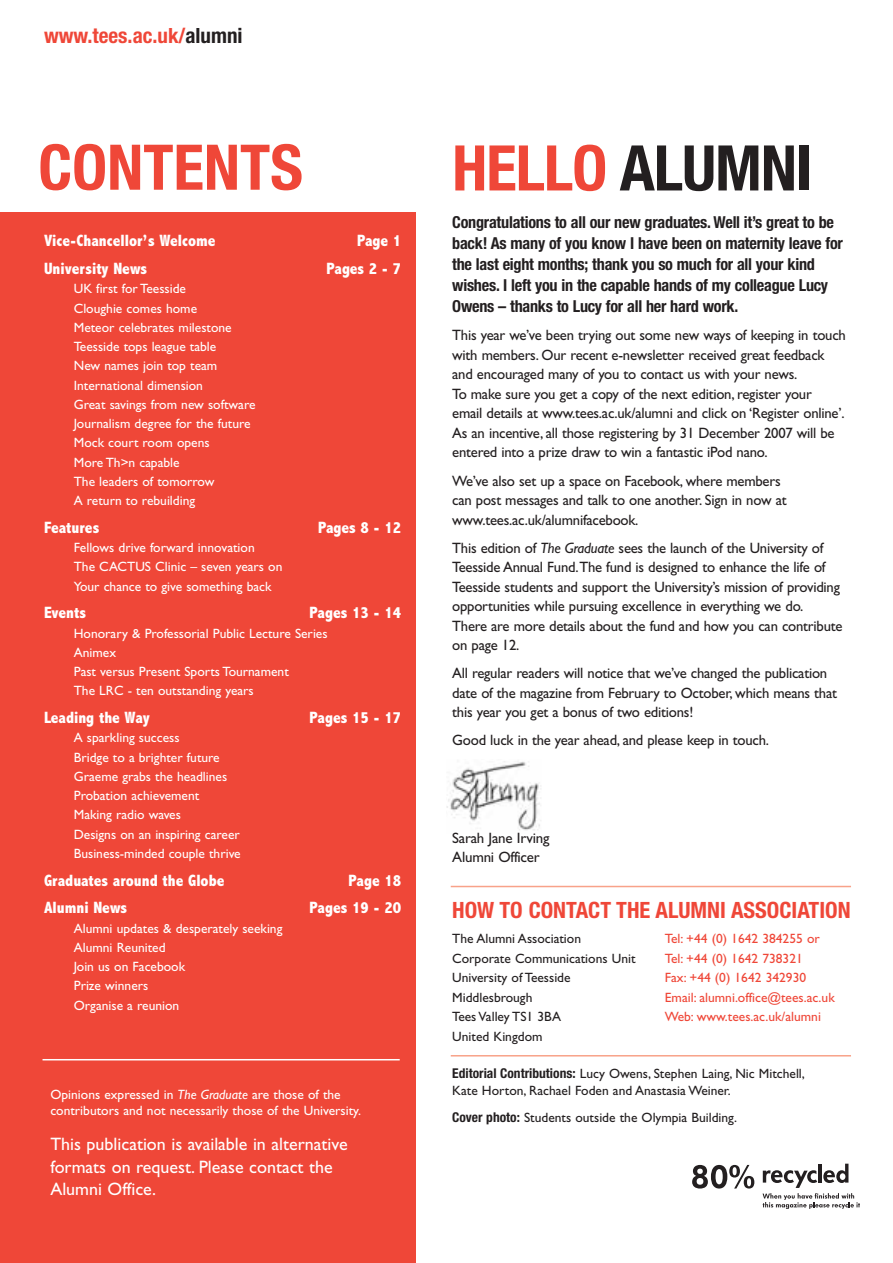
<style>
.page{position:relative;width:893px;height:1263px;background:#fff}
.page>*{position:absolute;margin:0;border:0;box-sizing:border-box;transform-origin:0 0}
.t1{font:700 condensed 63px "Helvetica Neue";letter-spacing:-.015em;color:#231f20}
.t2{font:700 condensed 63px "Helvetica Neue";color:#ef4738}
.t3{font:700 condensed 22.5px "Helvetica Neue";color:#ef4738}
.t4{font:700 condensed 21px "Helvetica Neue";color:#ef4738}
.t5{font:18px/22.5px "Gill Sans";color:#fff}
.t6{font:700 condensed 16.5px/21px "Helvetica Neue";letter-spacing:-.015em;color:#231f20}
.t7{font:800 condensed 16.5px "Abadi";color:#fff}
.t8{font:15px/19.5px "Gill Sans";letter-spacing:-.015em;color:#231f20}
.t9{font:13.5px/19.2px "Gill Sans";color:#fff}
.t10{font:13.5px/16.5px "Gill Sans";color:#231f20}
.t11{font:13.5px "Gill Sans";color:#ef4738}
.s1{color:#231f20}
.s2{color:#ef4738}
.s3{font-style:italic}
.s4{font-family:"Helvetica Neue";font-weight:700;font-stretch:condensed}
</style>
<div class="page">
<img style="left:447px;top:761px;width:94px;height:70px">
<div style="left:0;top:213px;width:416px;height:1050px;background:#ef4738"></div>
<hr style="left:43px;top:1059px;width:357px;height:1px;background:#fff">
<svg style="left:692px;top:1165px;width:62px;height:23px"></svg>
<svg style="left:762px;top:1164px;width:98px;height:45px"></svg>
<hr style="left:451px;top:1055px;width:400px;height:1px;background:#f8a289">
<hr style="left:451px;top:886px;width:400px;height:1px;background:#f8a289">
<h3 class="t4" style="left:44px;top:28px;width:200px">www.tees.ac.uk/<span class="s1">alumni</span></h3>
<h1 class="t2" style="left:38px;top:145px;width:266px">CONTENTS</h1>
<h1 class="t1" style="left:452px;top:146px;width:362px"><span class="s2">HELLO</span> ALUMNI</h1>
<p class="t6" style="left:452px;top:214px;width:392px">Congratulations to all our new graduates. Well it’s great to be back! As many of you know I have been on maternity leave for the last eight months; thank you so much for all your kind wishes. I left you in the capable hands of my colleague Lucy Owens – thanks to Lucy for all her hard work.</p>
<p class="t8" style="left:452px;top:327px;width:395px">This year we’ve been trying out some new ways of keeping in touch with members. Our recent e-newsletter received great feedback and encouraged many of you to contact us with your news.<br>To make sure you get a copy of the next edition, register your<br>email details at www.tees.ac.uk/alumni and click on ‘Register online’.<br>As an incentive, all those registering by 31 December 2007 will be entered into a prize draw to win a fantastic iPod nano.</p>
<p class="t8" style="left:452px;top:472px;width:336px">We’ve also set up a space on Facebook, where members can post messages and talk to one another. Sign in now at www.tees.ac.uk/alumnifacebook.</p>
<p class="t8" style="left:452px;top:539px;width:392px">This edition of <span class="s3">The Graduate</span> sees the launch of the University of Teesside Annual Fund.The fund is designed to enhance the life of Teesside students and support the University’s mission of providing opportunities while pursuing excellence in everything we do.<br>There are more details about the fund and how you can contribute on page 12.</p>
<p class="t8" style="left:452px;top:665px;width:386px">All regular readers will notice that we’ve changed the publication date of the magazine from February to October, which means that this year you get a bonus of two editions!</p>
<p class="t8" style="left:452px;top:732px;width:318px">Good luck in the year ahead, and please keep in touch.</p>
<p class="t7" style="left:44px;top:235px;width:173px">Vice-Chancellor’s Welcome</p>
<p class="t7" style="left:357px;top:235px;width:46px">Page 1</p>
<p class="t7" style="left:44px;top:263px;width:105px">University News</p>
<p class="t7" style="left:326px;top:263px;width:76px">Pages 2 - 7</p>
<p class="t9" style="left:74px;top:281px;width:183px">UK first for Teesside<br>Cloughie comes home<br>Meteor celebrates milestone<br>Teesside tops league table<br>New names join top team<br>International dimension<br>Great savings from new software<br>Journalism degree for the future<br>Mock court room opens<br>More Th&gt;n capable<br>The leaders of tomorrow<br>A return to rebuilding</p>
<p class="t7" style="left:44px;top:522px;width:57px">Features</p>
<p class="t7" style="left:318px;top:522px;width:85px">Pages 8 - 12</p>
<p class="t9" style="left:74px;top:539px;width:210px">Fellows drive forward innovation<br>The CACTUS Clinic – seven years on<br>Your chance to give something back</p>
<p class="t7" style="left:44px;top:607px;width:44px">Events</p>
<p class="t7" style="left:310px;top:607px;width:93px">Pages 13 - 14</p>
<p class="t9" style="left:74px;top:625px;width:255px">Honorary &amp; Professorial Public Lecture Series<br>Animex<br>Past versus Present Sports Tournament<br>The LRC - ten outstanding years</p>
<p class="t7" style="left:44px;top:712px;width:107px">Leading the Way</p>
<p class="t7" style="left:310px;top:712px;width:93px">Pages 15 - 17</p>
<p class="t9" style="left:74px;top:730px;width:168px">A sparkling success<br>Bridge to a brighter future<br>Graeme grabs the headlines<br>Probation achievement<br>Making radio waves<br>Designs on an inspiring career<br>Business-minded couple thrive</p>
<p class="t7" style="left:44px;top:874px;width:182px">Graduates around the Globe</p>
<p class="t7" style="left:349px;top:874px;width:54px">Page 18</p>
<p class="t7" style="left:44px;top:902px;width:85px">Alumni News</p>
<p class="t7" style="left:310px;top:902px;width:93px">Pages 19 - 20</p>
<p class="t9" style="left:74px;top:920px;width:210px">Alumni updates &amp; desperately seeking<br>Alumni Reunited<br>Join us on Facebook<br>Prize winners<br>Organise a reunion</p>
<p class="t8" style="left:452px;top:829px;width:99px">Sarah Jane Irving<br>Alumni Officer</p>
<h2 class="t3" style="left:452px;top:902px;width:400px">HOW TO CONTACT THE ALUMNI ASSOCIATION</h2>
<p class="t10" style="left:452px;top:932px;width:130px">The Alumni Association</p>
<p class="t11" style="left:665px;top:934px;width:156px">Tel: +44 (0) 1642 384255 or</p>
<p class="t10" style="left:452px;top:951px;width:185px">Corporate Communications Unit</p>
<p class="t11" style="left:665px;top:953px;width:140px">Tel: +44 (0) 1642 738321</p>
<p class="t10" style="left:452px;top:971px;width:120px">University of Teesside</p>
<p class="t11" style="left:665px;top:973px;width:143px">Fax: +44 (0) 1642 342930</p>
<p class="t10" style="left:452px;top:990px;width:82px">Middlesbrough</p>
<p class="t11" style="left:665px;top:992px;width:171px">Email: alumni.office@tees.ac.uk</p>
<p class="t10" style="left:452px;top:1010px;width:110px">Tees Valley TS1 3BA</p>
<p class="t11" style="left:665px;top:1012px;width:158px">Web: www.tees.ac.uk/alumni</p>
<p class="t10" style="left:452px;top:1029px;width:92px">United Kingdom</p>
<p class="t10" style="left:452px;top:1067px;width:354px"><span class="s4">Editorial Contributions:</span> Lucy Owens, Stephen Laing, Nic Mitchell,<br>Kate Horton, Rachael Foden and Anastasia Weiner.</p>
<p class="t10" style="left:452px;top:1110px;width:286px"><span class="s4">Cover photo:</span> Students outside the Olympia Building.</p>
<p class="t9" style="left:50px;top:1087px;width:312px;line-height:16.2px">Opinions expressed in <span class="s3">The Graduate</span> are those of the contributors and not necessarily those of the University.</p>
<p class="t5" style="left:50px;top:1135px;width:299px">This publication is available in alternative formats on request. Please contact the<br>Alumni Office.</p>
</div>
